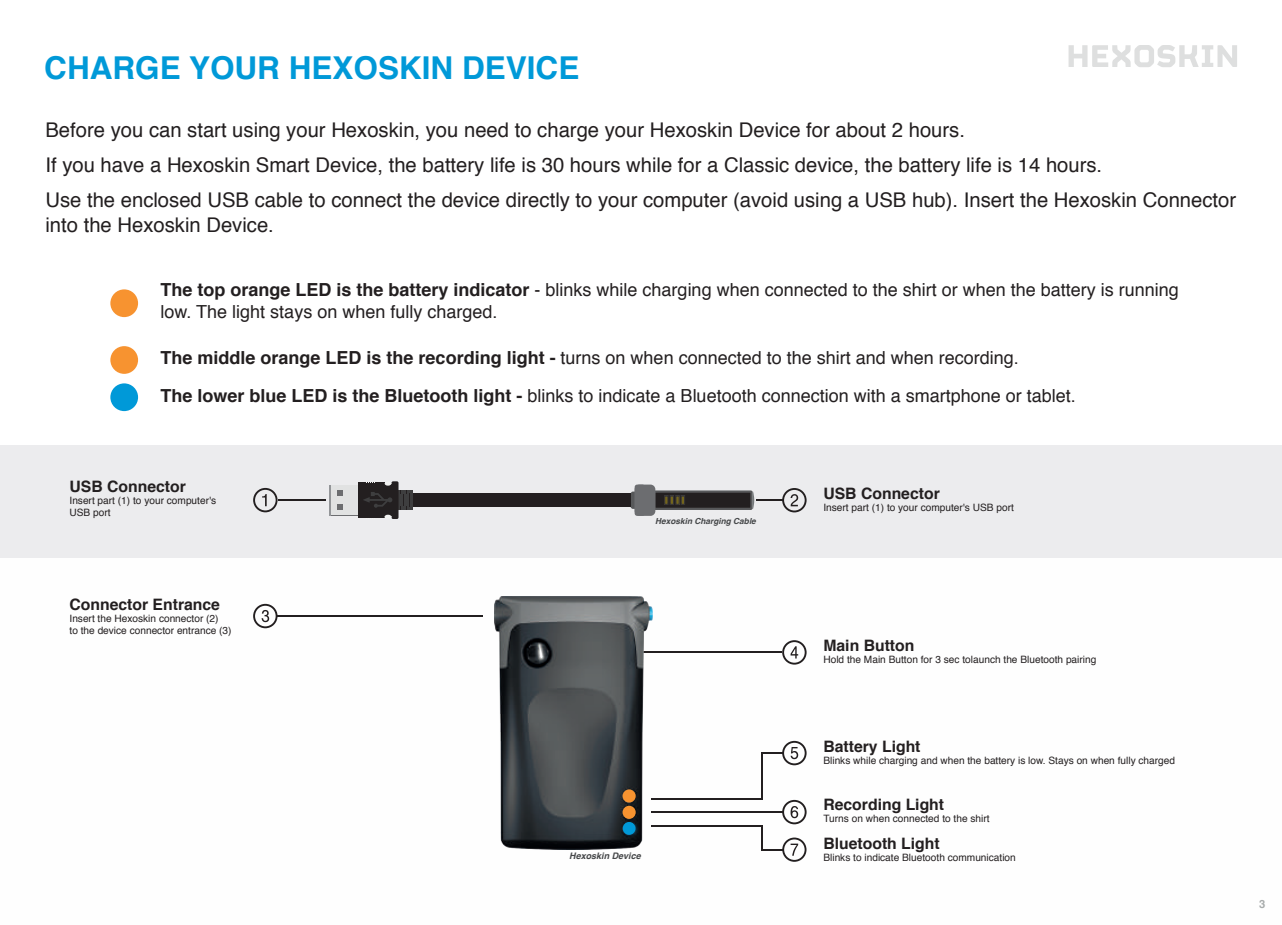
<style>
.page{position:relative;width:1282px;height:925px;background:#fff}
.page>*{position:absolute;margin:0;border:0;box-sizing:border-box;transform-origin:0 0}
.t1{font:700 31.5px "Helvetica";color:#0099d8}
.t2{font:20.25px/35.1px "Helvetica";color:#231f20}
.t3{font:18px/21.6px "Helvetica";color:#231f20}
.t4{font:700 15.75px "Helvetica";color:#231f20}
.t5{font:700 11.25px "Helvetica";color:#a8acac}
.t6{font:10.12px/12.2px "Helvetica";color:#231f20}
.t7{font:italic 700 9px "Helvetica";color:#454749}
.t8{font:italic 700 8.33px "Helvetica";color:#454749}
.s1{font-weight:700}
</style>
<div class="page">
<svg style="left:1069px;top:45px;width:168px;height:22px"></svg>
<div style="left:0;top:446px;width:1282px;height:112px;background:#ececee"></div>
<div style="left:110px;top:289px;width:28px;height:28px;background:#f79330;border-radius:50%"></div>
<div style="left:110px;top:346px;width:28px;height:28px;background:#f79330;border-radius:50%"></div>
<div style="left:110px;top:383px;width:28px;height:28px;background:#0099d8;border-radius:50%"></div>
<div style="left:631px;top:491px;width:10px;height:18px;background:#57585a;border-radius:2px"></div>
<div style="left:654px;top:492px;width:97px;height:17px;background:#231f20"></div>
<div style="left:653px;top:490px;width:100px;height:20px;border:2px solid #57585a"></div>
<div style="left:675px;top:495px;width:5px;height:10px;border:1px solid #57585a"></div>
<div style="left:670px;top:495px;width:4px;height:10px;border:1px solid #57585a"></div>
<div style="left:664px;top:495px;width:5px;height:10px;border:1px solid #57585a"></div>
<div style="left:681px;top:495px;width:4px;height:10px;border:1px solid #57585a"></div>
<svg style="left:752px;top:492px;width:2px;height:17px"></svg>
<div style="left:413px;top:493px;width:218px;height:14px;background:#231f20"></div>
<hr style="left:329px;top:485px;width:4px;height:31px;background:#939598">
<div style="left:331px;top:510px;width:27px;height:6px;background:#e1e2e2"></div>
<div style="left:399px;top:490px;width:14px;height:20px;background:#3e3e3f"></div>
<div style="left:392px;top:481px;width:7px;height:38px;background:#231f20;border-radius:2px"></div>
<div style="left:384px;top:484px;width:8px;height:32px;background:#231f20"></div>
<div style="left:358px;top:482px;width:26px;height:36px;background:#231f20"></div>
<div style="left:331px;top:485px;width:27px;height:29px;background:#e1e2e2"></div>
<svg style="left:337px;top:504px;width:5px;height:5px"></svg>
<svg style="left:337px;top:490px;width:5px;height:6px"></svg>
<svg style="left:363px;top:492px;width:29px;height:16px"></svg>
<svg style="left:400px;top:490px;width:10px;height:20px"></svg>
<svg style="left:664px;top:496px;width:21px;height:9px"></svg>
<hr style="left:651px;top:798px;width:112px;height:2px;background:#231f20">
<hr style="left:761px;top:752px;width:2px;height:48px;background:#231f20">
<hr style="left:761px;top:752px;width:21px;height:2px;background:#231f20">
<hr style="left:651px;top:811px;width:131px;height:2px;background:#231f20">
<hr style="left:651px;top:825px;width:112px;height:2px;background:#231f20">
<hr style="left:761px;top:825px;width:2px;height:25px;background:#231f20">
<hr style="left:552px;top:651px;width:230px;height:2px;background:#231f20">
<hr style="left:278px;top:615px;width:205px;height:2px;background:#231f20">
<hr style="left:278px;top:499px;width:47px;height:2px;background:#231f20">
<img style="left:494px;top:597px;width:159px;height:252px">
<svg style="left:253px;top:488px;width:25px;height:24px"></svg>
<svg style="left:782px;top:488px;width:25px;height:24px"></svg>
<svg style="left:253px;top:604px;width:25px;height:24px"></svg>
<svg style="left:782px;top:640px;width:25px;height:24px"></svg>
<svg style="left:782px;top:741px;width:25px;height:24px"></svg>
<svg style="left:782px;top:800px;width:25px;height:24px"></svg>
<hr style="left:756px;top:499px;width:26px;height:2px;background:#231f20">
<div style="left:635px;top:484px;width:20px;height:32px;background:#6c6d70;border-radius:5px"></div>
<svg style="left:761px;top:837px;width:45px;height:25px"></svg>
<div style="left:623px;top:789px;width:13px;height:13px;background:#f79330;border-radius:50%"></div>
<div style="left:623px;top:806px;width:13px;height:13px;background:#f79330;border-radius:50%"></div>
<div style="left:623px;top:822px;width:13px;height:13px;background:#0099d8;border-radius:50%"></div>
<h1 class="t1" style="left:44px;top:43px;width:537px">CHARGE YOUR HEXOSKIN DEVICE</h1>
<p class="t2" style="left:45px;top:113px;width:1192px">Before you can start using your Hexoskin, you need to charge your Hexoskin Device for about 2 hours.<br>If you have a Hexoskin Smart Device, the battery life is 30 hours while for a Classic device, the battery life is 14 hours.<br>Use the enclosed USB cable to connect the device directly to your computer (avoid using a USB hub). Insert the Hexoskin Connector</p>
<p class="t2" style="left:45px;top:208px;width:230px">into the Hexoskin Device.</p>
<p class="t3" style="left:161px;top:280px;width:1020px"><span class="s1">The top orange LED is the battery indicator</span> - blinks while charging when connected to the shirt or when the battery is running low. The light stays on when fully charged.</p>
<p class="t3" style="left:161px;top:340px;width:917px;line-height:37.4px"><span class="s1">The middle orange LED is the recording light -</span> turns on when connected to the shirt and when recording.<br><span class="s1">The lower blue LED is the Bluetooth light -</span> blinks to indicate a Bluetooth connection with a smartphone or tablet.</p>
<p class="t4" style="left:70px;top:474px;width:118px">USB Connector</p>
<p class="t6" style="left:70px;top:495px;width:148px">Insert part (1) to your computer's<br>USB port</p>
<p class="t4" style="left:70px;top:591px;width:152px">Connector Entrance</p>
<p class="t6" style="left:70px;top:612px;width:164px">Insert the Hexoskin connector (2)<br>to the device connector entrance (3)</p>
<p class="t8" style="left:655px;top:515px;width:102px">Hexoskin Charging Cable</p>
<p class="t4" style="left:823px;top:481px;width:118px">USB Connector</p>
<p class="t6" style="left:823px;top:502px;width:192px">Insert part (1) to your computer's USB port</p>
<p class="t4" style="left:823px;top:632px;width:92px">Main Button</p>
<p class="t6" style="left:823px;top:654px;width:274px">Hold the Main Button for 3 sec tolaunch the Bluetooth pairing</p>
<p class="t7" style="left:569px;top:849px;width:73px">Hexoskin Device</p>
<p class="t4" style="left:823px;top:734px;width:99px">Battery Light</p>
<p class="t6" style="left:823px;top:755px;width:353px">Blinks while charging and when the battery is low. Stays on when fully charged</p>
<p class="t4" style="left:823px;top:792px;width:122px">Recording Light</p>
<p class="t6" style="left:823px;top:813px;width:168px">Turns on when connected to the shirt</p>
<p class="t4" style="left:823px;top:830px;width:118px">Bluetooth Light</p>
<p class="t6" style="left:823px;top:852px;width:194px">Blinks to indicate Bluetooth communication</p>
<p class="t5" style="left:1259px;top:895px;width:8px">3</p>
</div>
